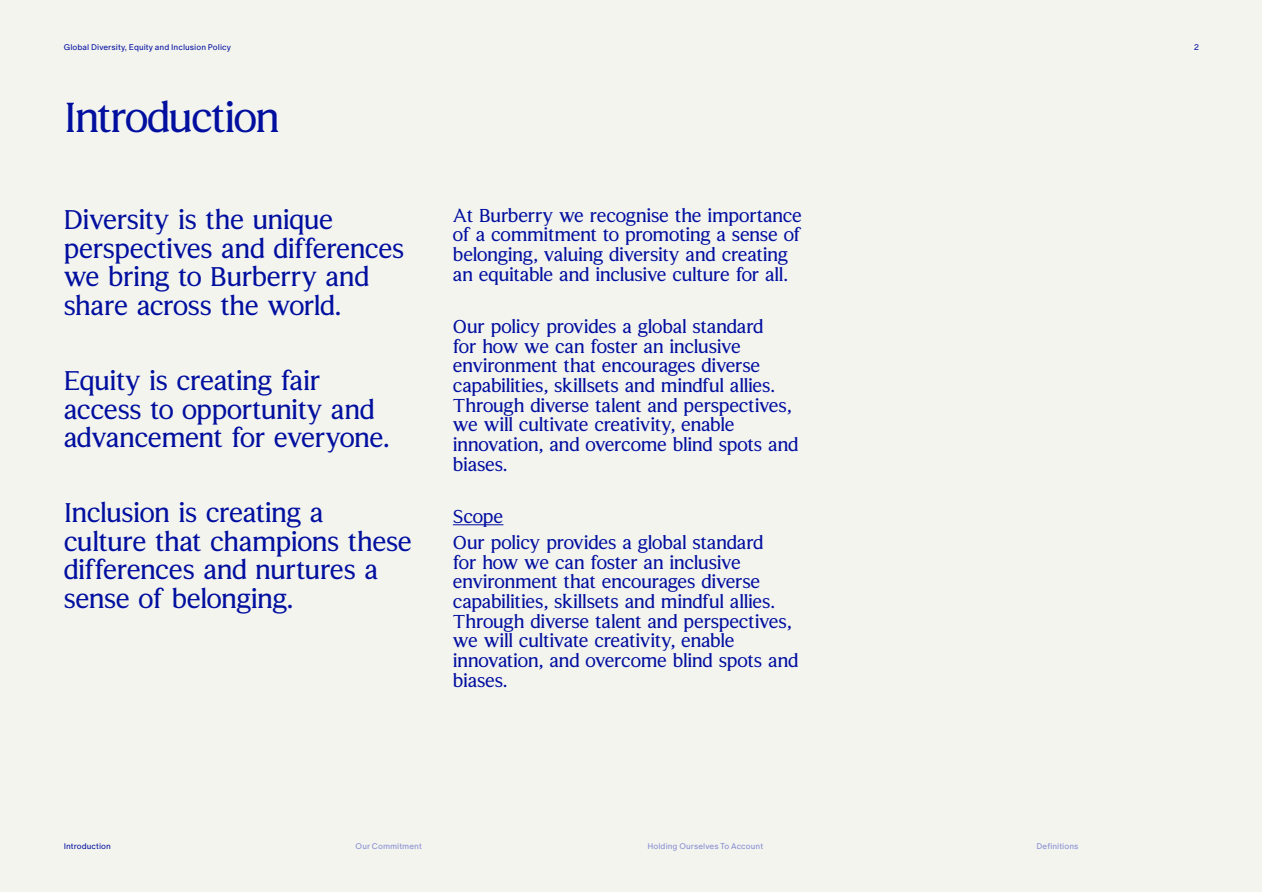
<style>
.page{position:relative;width:1263px;height:893px;background:#fff}
.page>*{position:absolute;margin:0;border:0;box-sizing:border-box;transform-origin:0 0}
.t1{font:42px "Burberry House";letter-spacing:-.04em;color:#010f9f}
.t2{font:27.15px/28.5px "Burberry House";letter-spacing:-.02em;color:#010f9f}
.t3{font:18.75px/19.6px "Burberry House";letter-spacing:-.015em;color:#010f9f}
.t4{font:8.25px "Burberry Oracle";letter-spacing:.005em;color:#010f9f}
.t5{font:8.25px "Burberry Oracle";letter-spacing:.005em;color:#858cd1}
</style>
<div class="page">
<div style="left:1px;top:1px;width:1261px;height:891px;background:#f4f4ef"></div>
<hr style="left:453px;top:524px;width:50px;height:1px;background:#010f9f">
<p class="t4" style="left:64px;top:42px;width:169px">Global Diversity, Equity and Inclusion Policy</p>
<p class="t4" style="left:1194px;top:41px;width:6px">2</p>
<h1 class="t1" style="left:64px;top:92px;width:217px">Introduction</h1>
<h2 class="t2" style="left:64px;top:206px;width:342px">Diversity is the unique perspectives and differences we bring to Burberry and share across the world.</h2>
<h2 class="t2" style="left:64px;top:366px;width:327px">Equity is creating fair access to opportunity and advancement for everyone.</h2>
<h2 class="t2" style="left:64px;top:499px;width:350px">Inclusion is creating a culture that champions these differences and nurtures a sense of belonging.</h2>
<p class="t3" style="left:453px;top:205px;width:351px">At Burberry we recognise the importance of a commitment to promoting a sense of belonging, valuing diversity and creating an equitable and inclusive culture for all.</p>
<p class="t3" style="left:453px;top:317px;width:347px">Our policy provides a global standard<br>for how we can foster an inclusive environment that encourages diverse capabilities, skillsets and mindful allies.<br>Through diverse talent and perspectives, we will cultivate creativity, enable innovation, and overcome blind spots and biases.</p>
<p class="t3" style="left:453px;top:503px;width:312px;line-height:26.1px">Scope<br>Our policy provides a global standard</p>
<p class="t3" style="left:453px;top:552px;width:347px">for how we can foster an inclusive environment that encourages diverse capabilities, skillsets and mindful allies.<br>Through diverse talent and perspectives, we will cultivate creativity, enable innovation, and overcome blind spots and biases.</p>
<p class="t4" style="left:64px;top:840px;width:49px">Introduction</p>
<p class="t5" style="left:356px;top:840px;width:68px">Our Commitment</p>
<p class="t5" style="left:647px;top:840px;width:117px">Holding Ourselves To Account</p>
<p class="t5" style="left:1036px;top:840px;width:43px">Definitions</p>
</div>
